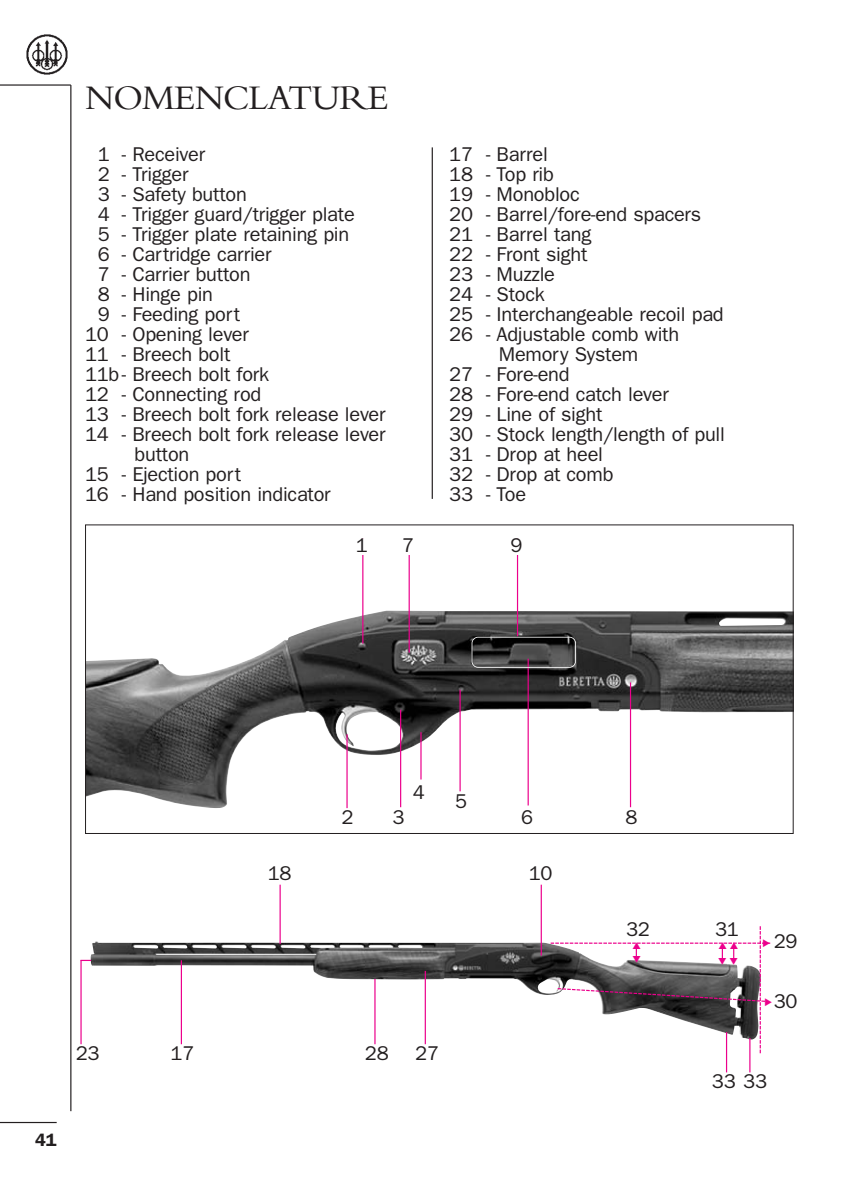
<style>
.page{position:relative;width:850px;height:1190px;background:#fff}
.page>*{position:absolute;margin:0;border:0;box-sizing:border-box;transform-origin:0 0}
.t1{font:36px "Bembo";letter-spacing:-.025em;color:#231f20}
.t2{font:20px "Franklin Gothic";letter-spacing:-.01em;color:#231f20}
.t3{font:600 18px "Franklin Gothic";color:#231f20}
</style>
<div class="page">
<hr style="left:70px;top:85px;width:1px;height:1026px;background:#231f20">
<hr style="left:0;top:1122px;width:57px;height:1px;background:#231f20">
<hr style="left:0;top:84px;width:71px;height:2px;background:#231f20">
<img style="left:26px;top:34px;width:42px;height:41px">
<hr style="left:432px;top:147px;width:1px;height:352px;background:#231f20">
<img style="left:87px;top:609px;width:705px;height:200px">
<hr style="left:346px;top:734px;width:2px;height:74px;background:#ec008c">
<hr style="left:400px;top:710px;width:1px;height:97px;background:#ec008c">
<hr style="left:528px;top:659px;width:1px;height:147px;background:#ec008c">
<hr style="left:517px;top:539px;width:1px;height:97px;background:#ec008c">
<hr style="left:409px;top:553px;width:1px;height:100px;background:#ec008c">
<hr style="left:362px;top:539px;width:1px;height:105px;background:#ec008c">
<hr style="left:460px;top:690px;width:1px;height:101px;background:#ec008c">
<div style="left:356px;top:539px;width:19px;height:16px;background:#fff"></div>
<hr style="left:420px;top:732px;width:2px;height:48px;background:#ec008c">
<div style="left:413px;top:785px;width:17px;height:42px;background:#fff"></div>
<hr style="left:630px;top:682px;width:1px;height:125px;background:#ec008c">
<div style="left:402px;top:539px;width:19px;height:16px;background:#fff"></div>
<div style="left:511px;top:539px;width:18px;height:16px;background:#fff"></div>
<div style="left:472px;top:637px;width:104px;height:31px;border:2px solid #fff;border-radius:6px"></div>
<img style="left:91px;top:941px;width:460px;height:99px">
<hr style="left:181px;top:960px;width:1px;height:84px;background:#ec008c">
<hr style="left:80px;top:960px;width:2px;height:84px;background:#ec008c">
<hr style="left:541px;top:885px;width:1px;height:71px;background:#ec008c">
<hr style="left:280px;top:885px;width:1px;height:59px;background:#ec008c">
<hr style="left:749px;top:1038px;width:2px;height:34px;background:#ec008c">
<hr style="left:726px;top:1032px;width:1px;height:40px;background:#ec008c">
<hr style="left:374px;top:979px;width:2px;height:65px;background:#ec008c">
<hr style="left:425px;top:971px;width:1px;height:73px;background:#ec008c">
<svg style="left:551px;top:926px;width:220px;height:127px"></svg>
<h1 class="t1" style="left:85px;top:85px;width:305px">NOMENCLATURE</h1>
<p class="t2" style="left:98px;top:147px;width:109px">1 - Receiver</p>
<p class="t2" style="left:98px;top:167px;width:92px">2 - Trigger</p>
<p class="t2" style="left:98px;top:187px;width:151px">3 - Safety button</p>
<p class="t2" style="left:98px;top:207px;width:259px">4 - Trigger guard/trigger plate</p>
<p class="t2" style="left:98px;top:227px;width:253px">5 - Trigger plate retaining pin</p>
<p class="t2" style="left:98px;top:247px;width:175px">6 - Cartridge carrier</p>
<p class="t2" style="left:98px;top:267px;width:154px">7 - Carrier button</p>
<p class="t2" style="left:98px;top:287px;width:117px">8 - Hinge pin</p>
<p class="t2" style="left:98px;top:307px;width:144px">9 - Feeding port</p>
<p class="t2" style="left:85px;top:327px;width:165px">10 - Opening lever</p>
<p class="t2" style="left:85px;top:347px;width:147px">11 - Breech bolt</p>
<p class="t2" style="left:85px;top:367px;width:186px">11b- Breech bolt fork</p>
<p class="t2" style="left:85px;top:387px;width:178px">12 - Connecting rod</p>
<p class="t2" style="left:85px;top:407px;width:302px">13 - Breech bolt fork release lever</p>
<p class="t2" style="left:85px;top:427px;width:302px">14 - Breech bolt fork release lever</p>
<p class="t2" style="left:135px;top:447px;width:56px">button</p>
<p class="t2" style="left:85px;top:467px;width:158px">15 - Ejection port</p>
<p class="t2" style="left:85px;top:487px;width:247px">16 - Hand position indicator</p>
<p class="t2" style="left:356px;top:539px;width:13px">1</p>
<p class="t2" style="left:449px;top:147px;width:100px">17 - Barrel</p>
<p class="t2" style="left:449px;top:167px;width:106px">18 - Top rib</p>
<p class="t2" style="left:449px;top:187px;width:132px">19 - Monobloc</p>
<p class="t2" style="left:449px;top:207px;width:253px">20 - Barrel/fore-end spacers</p>
<p class="t2" style="left:449px;top:227px;width:144px">21 - Barrel tang</p>
<p class="t2" style="left:449px;top:247px;width:140px">22 - Front sight</p>
<p class="t2" style="left:449px;top:267px;width:107px">23 - Muzzle</p>
<p class="t2" style="left:449px;top:287px;width:97px">24 - Stock</p>
<p class="t2" style="left:449px;top:307px;width:276px">25 - Interchangeable recoil pad</p>
<p class="t2" style="left:449px;top:327px;width:231px">26 - Adjustable comb with</p>
<p class="t2" style="left:499px;top:347px;width:141px">Memory System</p>
<p class="t2" style="left:449px;top:367px;width:122px">27 - Fore-end</p>
<p class="t2" style="left:449px;top:387px;width:221px">28 - Fore-end catch lever</p>
<p class="t2" style="left:449px;top:407px;width:155px">29 - Line of sight</p>
<p class="t2" style="left:449px;top:427px;width:277px">30 - Stock length/length of pull</p>
<p class="t2" style="left:449px;top:447px;width:155px">31 - Drop at heel</p>
<p class="t2" style="left:449px;top:467px;width:166px">32 - Drop at comb</p>
<p class="t2" style="left:449px;top:487px;width:78px">33 - Toe</p>
<p class="t2" style="left:402px;top:539px;width:13px">7</p>
<p class="t2" style="left:511px;top:539px;width:13px">9</p>
<p class="t3" style="left:35px;top:1134px;width:23px">41</p>
<p class="t2" style="left:341px;top:811px;width:13px">2</p>
<p class="t2" style="left:393px;top:811px;width:13px">3</p>
<p class="t2" style="left:413px;top:785px;width:13px">4</p>
<p class="t2" style="left:455px;top:794px;width:13px">5</p>
<p class="t2" style="left:521px;top:811px;width:13px">6</p>
<p class="t2" style="left:625px;top:811px;width:13px">8</p>
<p class="t2" style="left:268px;top:866px;width:25px">18</p>
<p class="t2" style="left:529px;top:866px;width:25px">10</p>
<p class="t2" style="left:626px;top:922px;width:25px">32</p>
<p class="t2" style="left:715px;top:922px;width:25px">31</p>
<p class="t2" style="left:774px;top:934px;width:25px">29</p>
<p class="t2" style="left:76px;top:1047px;width:25px">23</p>
<p class="t2" style="left:171px;top:1047px;width:25px">17</p>
<p class="t2" style="left:365px;top:1047px;width:25px">28</p>
<p class="t2" style="left:415px;top:1047px;width:25px">27</p>
<p class="t2" style="left:774px;top:994px;width:25px">30</p>
<p class="t2" style="left:712px;top:1074px;width:57px">33 33</p>
</div>
